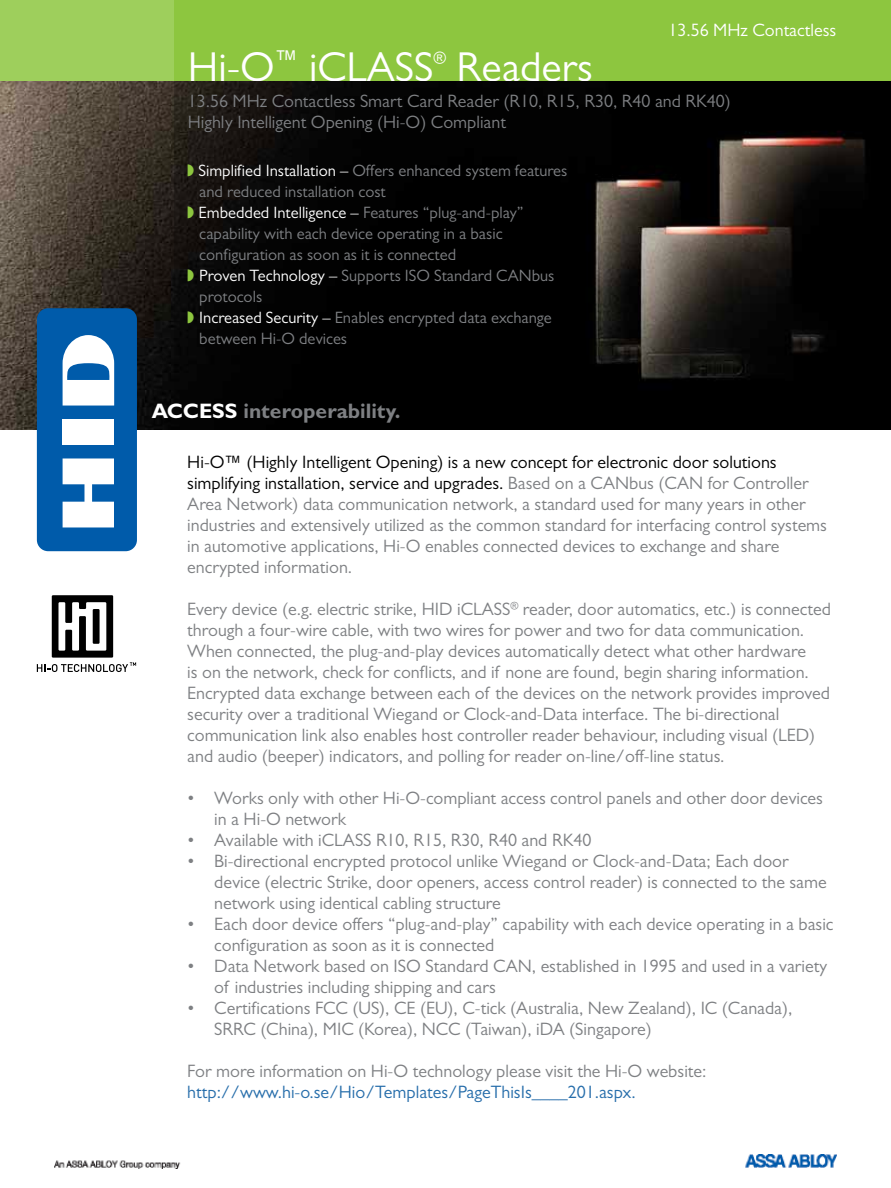
<style>
.page{position:relative;width:891px;height:1188px;background:#fff}
.page>*{position:absolute;margin:0;border:0;box-sizing:border-box;transform-origin:0 0}
.t1{font:42px "Gill Sans MT Pro";color:#fff}
.t2{font:700 21px "Gill Sans MT Pro";color:#7e8083}
.t3{font:18px/21px "Gill Sans MT Pro";color:#7e8083}
.t4{font:18px "Gill Sans MT Pro";color:#266daa}
.t5{font:18px "Gill Sans MT Pro";color:#fff}
.t6{font:16.65px "Gill Sans MT Pro";color:#fff}
.t7{font:16.5px/21px "Gill Sans MT Pro";color:#7e8083}
.s1{color:#fff}
.s2{color:#000}
</style>
<div class="page">
<div style="left:0;top:0;width:176px;height:93px;background:#9ecf5c"></div>
<div style="left:175px;top:0;width:716px;height:93px;background:#8dc63f"></div>
<img style="left:174px;top:81px;width:717px;height:349px">
<img style="left:54px;top:1160px;width:127px;height:8px">
<img style="left:745px;top:1154px;width:92px;height:14px">
<svg style="left:0;top:81px;width:174px;height:349px;background:#463d33"></svg>
<div style="left:37px;top:308px;width:100px;height:243px;background:#005baa;border-radius:11px"></div>
<div style="left:63px;top:419px;width:51px;height:26px;background:#fff"></div>
<svg style="left:63px;top:458px;width:51px;height:69px"></svg>
<svg style="left:63px;top:335px;width:51px;height:71px"></svg>
<svg style="left:37px;top:595px;width:99px;height:77px"></svg>
<svg style="left:188px;top:165px;width:6px;height:11px"></svg>
<svg style="left:188px;top:207px;width:6px;height:11px"></svg>
<svg style="left:188px;top:270px;width:6px;height:12px"></svg>
<svg style="left:188px;top:312px;width:6px;height:12px"></svg>
<h1 class="t1" style="left:188px;top:42px;width:247px">Hi-O<sup>™</sup> iCLASS</h1>
<p class="t6" style="left:433px;top:47px;width:14px">®</p>
<h1 class="t1" style="left:457px;top:42px;width:138px">Readers</h1>
<p class="t5" style="left:668px;top:20px;width:169px">13.56 MHz Contactless</p>
<p class="t3" style="left:188px;top:90px;width:545px;line-height:21.6px">13.56 MHz Contactless Smart Card Reader (R10, R15, R30, R40 and RK40)<br>Highly Intelligent Opening (Hi-O) Compliant</p>
<p class="t7" style="left:199px;top:160px;width:370px"><span class="s1">Simplified Installation –</span> Offers enhanced system features and reduced installation cost<br><span class="s1">Embedded Intelligence –</span> Features “plug-and-play” capability with each device operating in a basic configuration as soon as it is connected<br><span class="s1">Proven Technology –</span> Supports ISO Standard CANbus protocols<br><span class="s1">Increased Security –</span> Enables encrypted data exchange between Hi-O devices</p>
<p class="t2" style="left:152px;top:398px;width:250px"><span class="s1">ACCESS</span> interoperability.</p>
<p class="t3" style="left:187px;top:451px;width:641px"><span class="s2">Hi-O™ (Highly Intelligent Opening) is a new concept for electronic door solutions simplifying installation, service and upgrades.</span> Based on a CANbus (CAN for Controller Area Network) data communication network, a standard used for many years in other industries and extensively utilized as the common standard for interfacing control systems in automotive applications, Hi-O enables connected devices to exchange and share encrypted information.</p>
<p class="t3" style="left:187px;top:598px;width:645px">Every device (e.g. electric strike, HID iCLASS<sup>®</sup> reader, door automatics, etc.) is connected through a four-wire cable, with two wires for power and two for data communication.<br>When connected, the plug-and-play devices automatically detect what other hardware<br>is on the network, check for conflicts, and if none are found, begin sharing information.<br>Encrypted data exchange between each of the devices on the network provides improved security over a traditional Wiegand or Clock-and-Data interface. The bi-directional communication link also enables host controller reader behaviour, including visual (LED) and audio (beeper) indicators, and polling for reader on-line/off-line status.</p>
<p class="t3" style="left:214px;top:787px;width:610px;text-indent:-27px">• Works only with other Hi-O-compliant access control panels and other door devices in a Hi-O network</p>
<p class="t3" style="left:187px;top:829px;width:406px">• Available with iCLASS R10, R15, R30, R40 and RK40</p>
<p class="t3" style="left:214px;top:850px;width:614px;text-indent:-27px">• Bi-directional encrypted protocol unlike Wiegand or Clock-and-Data; Each door device (electric Strike, door openers, access control reader) is connected to the same network using identical cabling structure</p>
<p class="t3" style="left:214px;top:913px;width:621px;text-indent:-27px">• Each door device offers “plug-and-play” capability with each device operating in a basic configuration as soon as it is connected</p>
<p class="t3" style="left:214px;top:955px;width:614px;text-indent:-27px">• Data Network based on ISO Standard CAN, established in 1995 and used in a variety of industries including shipping and cars</p>
<p class="t3" style="left:214px;top:997px;width:580px;text-indent:-27px">• Certifications FCC (US), CE (EU), C-tick (Australia, New Zealand), IC (Canada),<br>SRRC (China), MIC (Korea), NCC (Taiwan), iDA (Singapore)</p>
<p class="t3" style="left:187px;top:1060px;width:521px">For more information on Hi-O technology please visit the Hi-O website:</p>
<p class="t4" style="left:187px;top:1081px;width:450px">http://www.hi-o.se/Hio/Templates/PageThisIs____201.aspx.</p>
</div>
